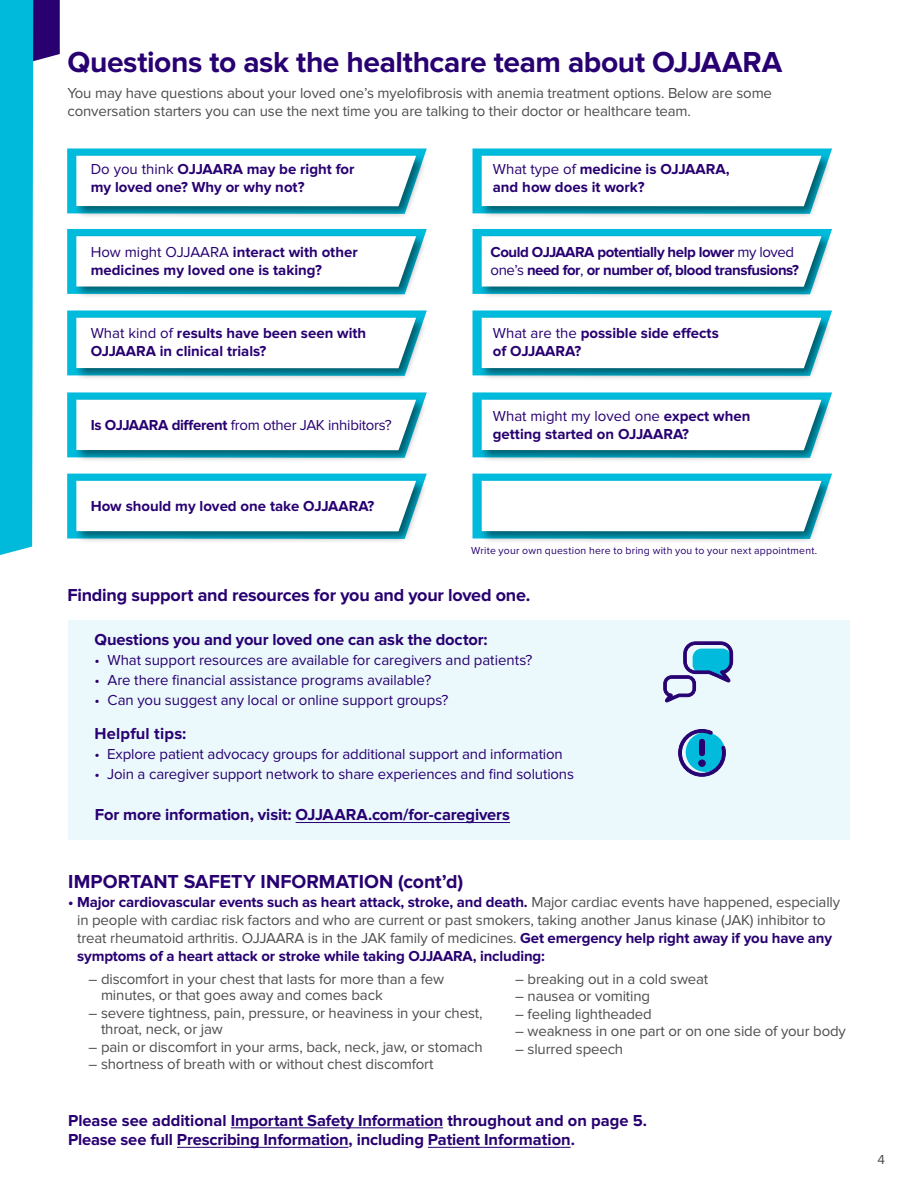
<style>
.page{position:relative;width:918px;height:1188px;background:#fff}
.page>*{position:absolute;margin:0;border:0;box-sizing:border-box;transform-origin:0 0}
.t1{font:700 30px "Proxima Nova";letter-spacing:-.015em;color:#280071}
.t2{font:700 19.5px "Proxima Nova";color:#280071}
.t3{font:700 18px "Proxima Nova";letter-spacing:-.015em;color:#280071}
.t4{font:700 16.5px/19.5px "Proxima Nova";letter-spacing:-.01em;color:#280071}
.t5{font:700 16.5px "Proxima Nova";letter-spacing:.01em;color:#280071}
.t6{font:15px/18px "Proxima Nova";letter-spacing:-.01em;color:#4d4d4f}
.t7{font:700 15px/18px "Proxima Nova";color:#280071}
.t8{font:15px "Proxima Nova";letter-spacing:-.01em;color:#280071}
.t9{font:700 15px/18px "Proxima Nova";letter-spacing:-.03em;color:#280071}
.t10{font:13.5px "Proxima Nova";color:#4d4d4f}
.t11{font:10.5px "Proxima Nova";letter-spacing:.02em;color:#280071}
.s1{font-weight:400}
.s2{font-weight:700}
.s3{font-weight:700;color:#280071}
</style>
<div class="page">
<svg style="left:0;top:0;width:60px;height:555px"></svg>
<div style="left:74px;top:153px;width:354px;height:66px;background:#000;opacity:.5"></div>
<svg style="left:67px;top:148px;width:360px;height:66px"></svg>
<div style="left:479px;top:153px;width:354px;height:66px;background:#000;opacity:.5"></div>
<svg style="left:472px;top:148px;width:360px;height:66px"></svg>
<div style="left:74px;top:315px;width:354px;height:66px;background:#000;opacity:.5"></div>
<svg style="left:67px;top:310px;width:360px;height:66px"></svg>
<div style="left:479px;top:315px;width:354px;height:66px;background:#000;opacity:.5"></div>
<svg style="left:472px;top:310px;width:360px;height:66px"></svg>
<div style="left:74px;top:397px;width:354px;height:66px;background:#000;opacity:.5"></div>
<svg style="left:67px;top:392px;width:360px;height:66px"></svg>
<div style="left:479px;top:397px;width:354px;height:66px;background:#000;opacity:.5"></div>
<svg style="left:472px;top:392px;width:360px;height:66px"></svg>
<div style="left:74px;top:478px;width:354px;height:66px;background:#000;opacity:.5"></div>
<svg style="left:67px;top:474px;width:360px;height:65px"></svg>
<div style="left:479px;top:478px;width:354px;height:66px;background:#000;opacity:.5"></div>
<svg style="left:472px;top:474px;width:360px;height:65px"></svg>
<div style="left:68px;top:620px;width:782px;height:219px;background:#ebf9fc"></div>
<hr style="left:296px;top:822px;width:214px;height:1px;background:#280071">
<svg style="left:678px;top:729px;width:48px;height:48px"></svg>
<div style="left:699px;top:760px;width:6px;height:7px;border:1px solid #280071;border-radius:50%"></div>
<div style="left:699px;top:739px;width:6px;height:17px;background:#280071;border-radius:2px"></div>
<div style="left:699px;top:739px;width:6px;height:17px;border:1px solid #280071;border-radius:2px"></div>
<svg style="left:663px;top:642px;width:70px;height:60px"></svg>
<div style="left:479px;top:233px;width:354px;height:66px;background:#000;opacity:.5"></div>
<svg style="left:472px;top:229px;width:360px;height:65px"></svg>
<div style="left:74px;top:233px;width:354px;height:66px;background:#000;opacity:.5"></div>
<svg style="left:67px;top:229px;width:360px;height:65px"></svg>
<hr style="left:231px;top:1127px;width:212px;height:1px;background:#280071">
<hr style="left:177px;top:1147px;width:172px;height:1px;background:#280071">
<hr style="left:428px;top:1147px;width:143px;height:1px;background:#280071">
<h1 class="t1" style="left:68px;top:45px;width:716px">Questions to ask the healthcare team about OJJAARA</h1>
<p class="t6" style="left:68px;top:85px;width:706px">You may have questions about your loved one’s myelofibrosis with anemia treatment options. Below are some conversation starters you can use the next time you are talking to their doctor or healthcare team.</p>
<p class="t7" style="left:91px;top:160px;width:265px"><span class="s1">Do you think</span> OJJAARA may be right for my loved one? Why or why not?</p>
<p class="t7" style="left:493px;top:160px;width:238px"><span class="s1">What type of</span> medicine is OJJAARA, and how does it work?</p>
<p class="t7" style="left:91px;top:243px;width:269px"><span class="s1">How might OJJAARA</span> interact with other medicines my loved one is taking?</p>
<p class="t9" style="left:491px;top:243px;width:310px">Could OJJAARA potentially help lower <span class="s1">my loved one’s</span> need for<span class="s1">,</span> or number of, blood transfusions?</p>
<p class="t7" style="left:91px;top:324px;width:277px"><span class="s1">What kind of</span> results have been seen with<br>OJJAARA in clinical trials?</p>
<p class="t7" style="left:493px;top:324px;width:228px"><span class="s1">What are the</span> possible side effects of OJJAARA?</p>
<p class="t8" style="left:91px;top:417px;width:303px"><span class="s2">Is OJJAARA different</span> from other JAK inhibitors?</p>
<p class="t7" style="left:91px;top:497px;width:285px">How should my loved one take OJJAARA?</p>
<p class="t7" style="left:493px;top:407px;width:259px"><span class="s1">What might my loved one</span> expect when getting started on OJJAARA?</p>
<p class="t11" style="left:471px;top:544px;width:348px">Write your own question here to bring with you to your next appointment.</p>
<p class="t3" style="left:68px;top:584px;width:464px">Finding support and resources for you and your loved one.</p>
<p class="t4" style="left:94px;top:630px;width:395px">Questions you and your loved one can ask the doctor:</p>
<p class="t8" style="left:94px;top:651px;width:440px">• What support resources are available for caregivers and patients?</p>
<p class="t8" style="left:94px;top:672px;width:338px">• Are there financial assistance programs available?</p>
<p class="t8" style="left:94px;top:692px;width:356px">• Can you suggest any local or online support groups?</p>
<p class="t5" style="left:95px;top:724px;width:93px">Helpful tips:</p>
<p class="t8" style="left:94px;top:746px;width:470px">• Explore patient advocacy groups for additional support and information</p>
<p class="t8" style="left:94px;top:765px;width:481px">• Join a caregiver support network to share experiences and find solutions</p>
<p class="t4" style="left:95px;top:805px;width:417px">For more information, visit: OJJAARA.com/for-caregivers</p>
<h2 class="t2" style="left:68px;top:870px;width:397px">IMPORTANT SAFETY INFORMATION (cont’d)</h2>
<p class="t6" style="left:77px;top:893px;width:765px;text-indent:-9px"><span class="s3">• Major cardiovascular events such as heart attack, stroke, and death.</span> Major cardiac events have happened, especially in people with cardiac risk factors and who are current or past smokers, taking another Janus kinase (JAK) inhibitor to treat rheumatoid arthritis. OJJAARA is in the JAK family of medicines. <span class="s3">Get emergency help right away if you have any symptoms of a heart attack or stroke while taking OJJAARA, including:</span></p>
<p class="t6" style="left:101px;top:971px;width:345px;line-height:16.5px;text-indent:-12px">– discomfort in your chest that lasts for more than a few minutes, or that goes away and comes back</p>
<p class="t6" style="left:101px;top:1005px;width:383px;line-height:16.5px;text-indent:-12px">– severe tightness, pain, pressure, or heaviness in your chest, throat, neck, or jaw</p>
<p class="t6" style="left:89px;top:1038px;width:396px">– pain or discomfort in your arms, back, neck, jaw, or stomach</p>
<p class="t6" style="left:89px;top:1056px;width:346px">– shortness of breath with or without chest discomfort</p>
<p class="t6" style="left:515px;top:970px;width:195px">– breaking out in a cold sweat</p>
<p class="t6" style="left:515px;top:987px;width:137px">– nausea or vomiting</p>
<p class="t6" style="left:515px;top:1005px;width:138px">– feeling lightheaded</p>
<p class="t6" style="left:515px;top:1023px;width:332px">– weakness in one part or on one side of your body</p>
<p class="t6" style="left:515px;top:1040px;width:110px">– slurred speech</p>
<p class="t4" style="left:68px;top:1111px;width:580px">Please see additional Important Safety Information throughout and on page 5.<br>Please see full Prescribing Information, including Patient Information.</p>
<p class="t10" style="left:878px;top:1152px;width:9px">4</p>
</div>
